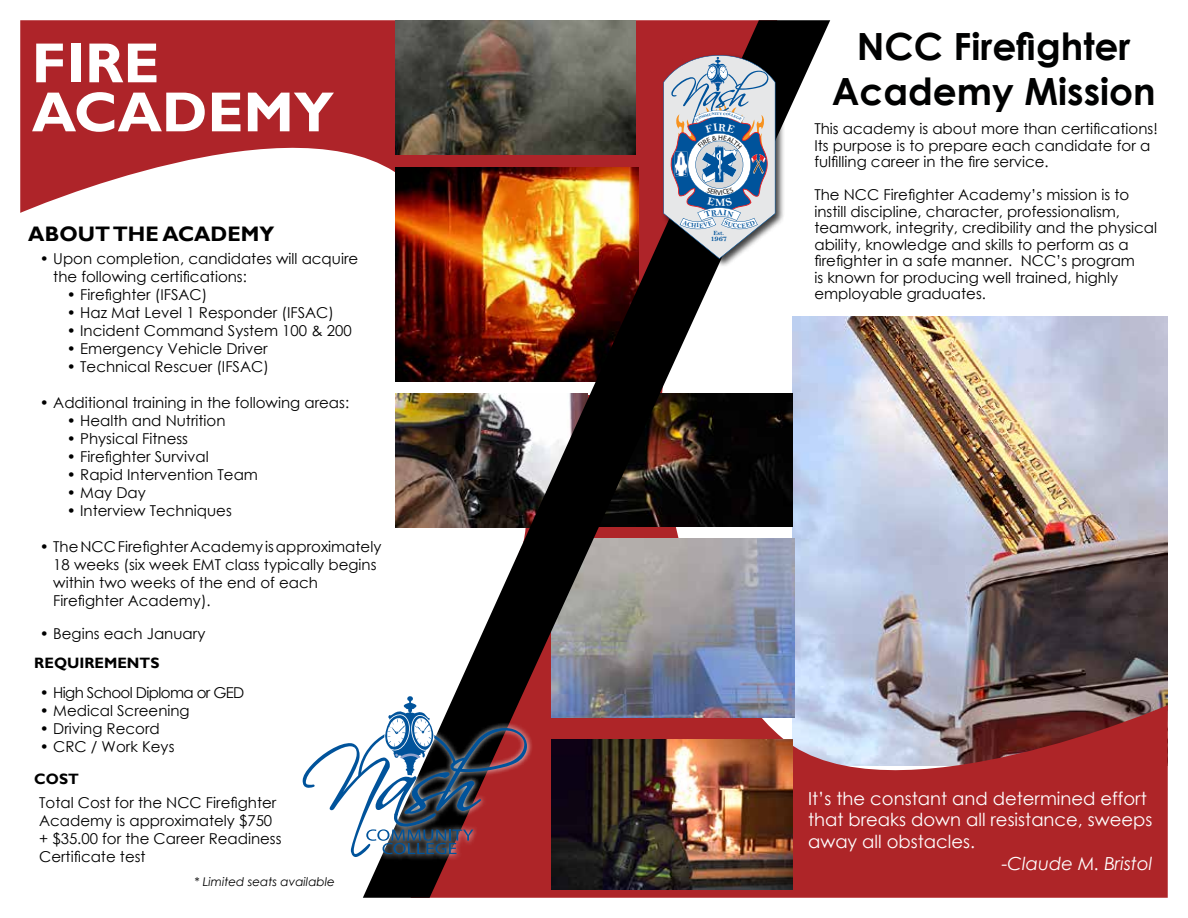
<style>
.page{position:relative;width:1188px;height:918px;background:#fff}
.page>*{position:absolute;margin:0;border:0;box-sizing:border-box;transform-origin:0 0}
.t1{font:700 56.7px/49.1px "Gill Sans";color:#fff}
.t2{font:700 37.5px/45px "Century Gothic";color:#000101;text-align:center}
.t3{font:700 21px "Gill Sans";color:#000}
.t4{font:18px/21.6px "Century Gothic";color:#fff}
.t5{font:italic 18px "Century Gothic";color:#fff}
.t6{font:15px/18px "Century Gothic";color:#000}
.t7{font:15px/16.5px "Century Gothic";color:#000101}
.t8{font:15px "Century Gothic";letter-spacing:-.04em;color:#000}
.t9{font:700 15px "Gill Sans";color:#000}
.t10{font:italic 12px "Century Gothic";color:#000}
.t11{font:7.95px "Bell MT Bold";color:#00539b}
.t12{font:6.45px "Bell MT Bold";color:#00539b}
</style>
<div class="page">
<img style="left:830px;top:316px;width:338px;height:10px">
<img style="left:830px;top:326px;width:338px;height:572px">
<svg style="left:20px;top:20px;width:343px;height:193px;fill:#ae2429"></svg>
<img style="left:363px;top:20px;width:467px;height:878px">
<div style="left:661px;top:53px;width:124px;height:215px;background:#000;opacity:.75"></div>
<img style="left:551px;top:740px;width:242px;height:150px">
<svg style="left:302px;top:690px;width:231px;height:173px"></svg>
<svg style="left:303px;top:696px;width:224px;height:161px"></svg>
<svg style="left:663px;top:55px;width:112px;height:204px;background:#a0abbc"></svg>
<h1 class="t1" style="left:32px;top:40px;width:304px">FIRE<br>ACADEMY</h1>
<h3 class="t3" style="left:28px;top:222px;width:247px">ABOUT THE ACADEMY</h3>
<p class="t6" style="left:53px;top:249px;width:307px;text-indent:-14px">• Upon completion, candidates will acquire the following certifications:</p>
<p class="t6" style="left:67px;top:285px;width:142px">• Firefighter (IFSAC)</p>
<p class="t6" style="left:67px;top:303px;width:269px">• Haz Mat Level 1 Responder (IFSAC)</p>
<p class="t6" style="left:67px;top:321px;width:287px">• Incident Command System 100 &amp; 200</p>
<p class="t6" style="left:67px;top:339px;width:203px">• Emergency Vehicle Driver</p>
<p class="t6" style="left:67px;top:357px;width:204px">• Technical Rescuer (IFSAC)</p>
<p class="t6" style="left:40px;top:393px;width:311px">• Additional training in the following areas:</p>
<p class="t6" style="left:67px;top:411px;width:160px">• Health and Nutrition</p>
<p class="t6" style="left:67px;top:429px;width:123px">• Physical Fitness</p>
<p class="t6" style="left:67px;top:447px;width:144px">• Firefighter Survival</p>
<p class="t6" style="left:67px;top:465px;width:193px">• Rapid Intervention Team</p>
<p class="t6" style="left:67px;top:483px;width:81px">• May Day</p>
<p class="t6" style="left:67px;top:501px;width:167px">• Interview Techniques</p>
<p class="t6" style="left:53px;top:537px;width:330px;text-indent:-13px">• The NCC Firefighter Academy is approximately 18 weeks (six week EMT class typically begins within two weeks of the end of each Firefighter Academy).</p>
<p class="t6" style="left:40px;top:624px;width:167px">• Begins each January</p>
<p class="t9" style="left:34px;top:653px;width:127px">REQUIREMENTS</p>
<p class="t8" style="left:40px;top:682px;width:206px">• High School Diploma or GED</p>
<p class="t6" style="left:40px;top:701px;width:151px">• Medical Screening</p>
<p class="t6" style="left:40px;top:719px;width:122px">• Driving Record</p>
<p class="t6" style="left:40px;top:737px;width:136px">• CRC / Work Keys</p>
<p class="t9" style="left:34px;top:770px;width:46px">COST</p>
<p class="t6" style="left:39px;top:794px;width:244px">Total Cost for the NCC Firefighter<br>Academy is approximately $750 + $35.00 for the Career Readiness<br>Certificate test</p>
<p class="t10" style="left:194px;top:874px;width:142px">* Limited seats available</p>
<p class="t12" style="left:697px;top:222px;width:4px">I</p>
<p class="t12" style="left:737px;top:222px;width:6px">C</p>
<p class="t12" style="left:714px;top:229px;width:12px">Est.</p>
<p class="t11" style="left:711px;top:234px;width:18px">1967</p>
<h2 class="t2" style="left:832px;top:22px;width:325px">NCC Firefighter<br>Academy Mission</h2>
<p class="t7" style="left:814px;top:120px;width:345px">This academy is about more than certifications!<br>Its purpose is to prepare each candidate for a fulfilling career in the fire service.</p>
<p class="t7" style="left:814px;top:186px;width:344px">The NCC Firefighter Academy’s mission is to instill discipline, character, professionalism, teamwork, integrity, credibility and the physical ability, knowledge and skills to perform as a firefighter in a safe manner. NCC’s program<br>is known for producing well trained, highly employable graduates.</p>
<p class="t4" style="left:808px;top:787px;width:346px">It’s the constant and determined effort that breaks down all resistance, sweeps away all obstacles.</p>
<p class="t5" style="left:1002px;top:851px;width:152px">-Claude M. Bristol</p>
</div>
